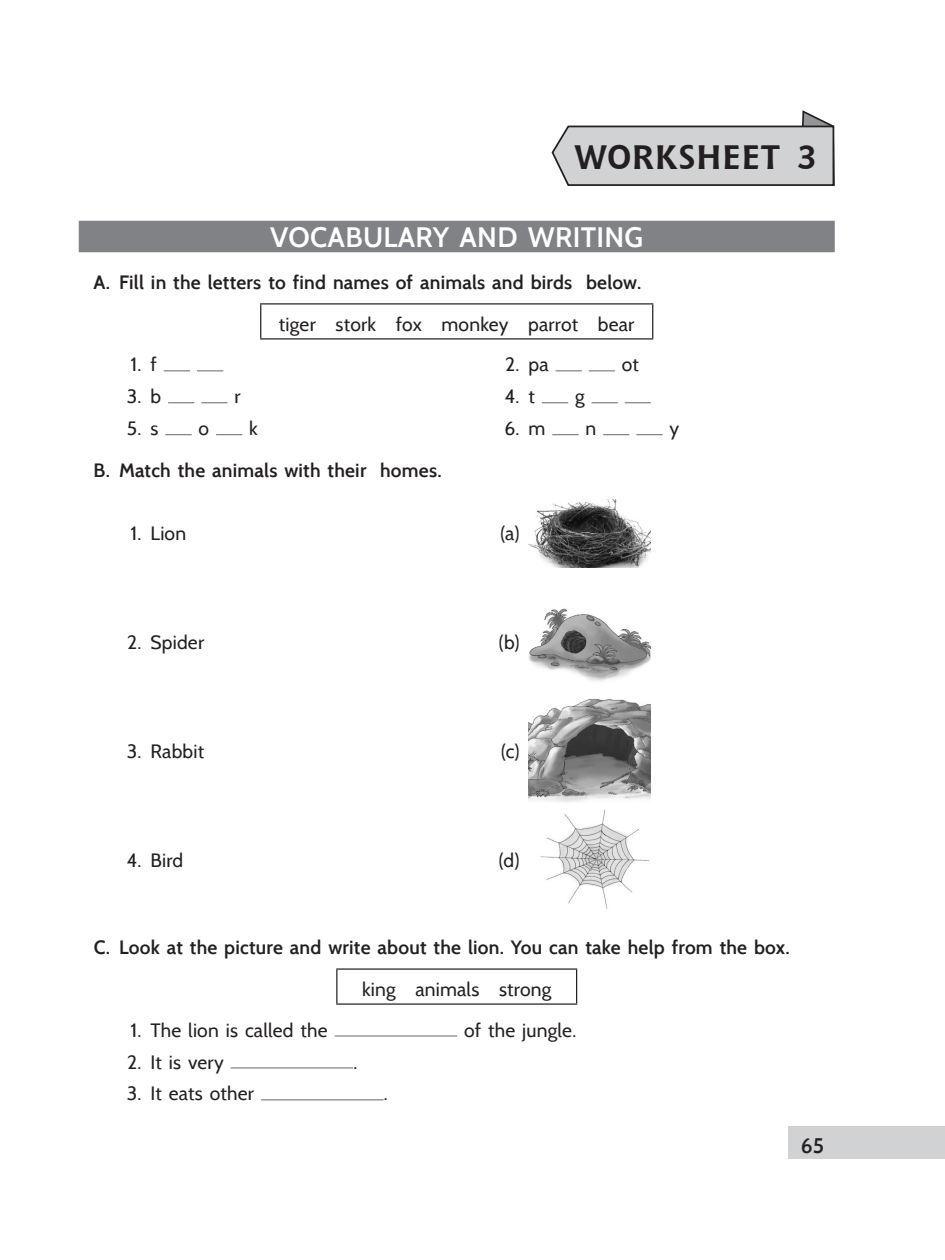
<style>
.page{position:relative;width:945px;height:1260px;background:#fff}
.page>*{position:absolute;margin:0;border:0;box-sizing:border-box;transform-origin:0 0}
.t1{font:700 33.77px "Chianti BT";letter-spacing:.015em;color:#231f20}
.Worksheet_head{font:600 28px "Cabin";letter-spacing:.01em;color:#fff}
.t2{font:600 21px "Cabin";color:#231f20}
.Exercise_2{font:19.25px "Cabin";letter-spacing:.01em;color:#231f20}
.Exercise_1{font:600 19.25px "Cabin";letter-spacing:.01em;color:#231f20}
</style>
<div class="page">
<div style="left:788px;top:1126px;width:157px;height:33px;background:#d1d2d4"></div>
<div style="left:79px;top:221px;width:756px;height:31px;background:#808285"></div>
<svg style="left:551px;top:110px;width:284px;height:76px"></svg>
<hr style="left:260px;top:303px;width:393px;height:2px;background:#231f20">
<hr style="left:260px;top:305px;width:1px;height:33px;background:#231f20">
<hr style="left:652px;top:305px;width:1px;height:33px;background:#231f20">
<hr style="left:260px;top:338px;width:393px;height:2px;background:#231f20">
<svg style="left:164px;top:370px;width:26px;height:1px"></svg>
<svg style="left:197px;top:370px;width:26px;height:1px"></svg>
<svg style="left:556px;top:370px;width:26px;height:1px"></svg>
<svg style="left:589px;top:370px;width:26px;height:1px"></svg>
<svg style="left:168px;top:402px;width:26px;height:1px"></svg>
<svg style="left:201px;top:402px;width:27px;height:1px"></svg>
<svg style="left:542px;top:402px;width:26px;height:1px"></svg>
<svg style="left:592px;top:402px;width:26px;height:1px"></svg>
<svg style="left:625px;top:402px;width:26px;height:1px"></svg>
<svg style="left:165px;top:434px;width:27px;height:1px"></svg>
<svg style="left:216px;top:434px;width:26px;height:1px"></svg>
<svg style="left:552px;top:434px;width:27px;height:1px"></svg>
<svg style="left:603px;top:434px;width:26px;height:1px"></svg>
<svg style="left:636px;top:434px;width:27px;height:1px"></svg>
<img style="left:528px;top:499px;width:123px;height:68px">
<img style="left:528px;top:608px;width:123px;height:73px">
<img style="left:528px;top:699px;width:123px;height:103px">
<img style="left:540px;top:810px;width:110px;height:99px">
<hr style="left:336px;top:968px;width:241px;height:2px;background:#231f20">
<hr style="left:336px;top:970px;width:1px;height:33px;background:#231f20">
<hr style="left:576px;top:970px;width:1px;height:33px;background:#231f20">
<hr style="left:336px;top:1003px;width:241px;height:2px;background:#231f20">
<hr style="left:335px;top:1035px;width:122px;height:2px;background:#808285">
<hr style="left:231px;top:1067px;width:122px;height:2px;background:#808285">
<hr style="left:261px;top:1099px;width:123px;height:1px;background:#808285">
<p class="t1" style="left:575px;top:133px;width:244px">WORKSHEET 3</p>
<p class="Worksheet_head" style="left:270px;top:220px;width:375px">VOCABULARY AND WRITING</p>
<p class="Exercise_1" style="left:93px;top:271px;width:549px">A. Fill in the letters to find names of animals and birds below.</p>
<p class="Exercise_2" style="left:279px;top:312px;width:357px">tiger stork fox monkey parrot bear</p>
<p class="Exercise_2" style="left:131px;top:353px;width:28px">1. f</p>
<p class="Exercise_2" style="left:505px;top:353px;width:45px">2. pa</p>
<p class="Exercise_2" style="left:622px;top:353px;width:19px">ot</p>
<p class="Exercise_2" style="left:127px;top:385px;width:36px">3. b</p>
<p class="Exercise_2" style="left:234px;top:385px;width:8px">r</p>
<p class="Exercise_2" style="left:505px;top:385px;width:32px">4. t</p>
<p class="Exercise_2" style="left:575px;top:385px;width:11px">g</p>
<p class="Exercise_2" style="left:127px;top:417px;width:33px">5. s</p>
<p class="Exercise_2" style="left:199px;top:417px;width:12px">o</p>
<p class="Exercise_2" style="left:249px;top:417px;width:10px">k</p>
<p class="Exercise_2" style="left:504px;top:417px;width:42px">6. m</p>
<p class="Exercise_2" style="left:585px;top:417px;width:12px">n</p>
<p class="Exercise_2" style="left:670px;top:417px;width:11px">y</p>
<p class="Exercise_1" style="left:94px;top:459px;width:350px">B. Match the animals with their homes.</p>
<p class="Exercise_2" style="left:131px;top:522px;width:57px">1. Lion</p>
<p class="Exercise_2" style="left:500px;top:522px;width:21px">(a)</p>
<p class="Exercise_2" style="left:127px;top:631px;width:78px">2. Spider</p>
<p class="Exercise_2" style="left:499px;top:631px;width:22px">(b)</p>
<p class="Exercise_2" style="left:127px;top:739px;width:79px">3. Rabbit</p>
<p class="Exercise_2" style="left:501px;top:739px;width:20px">(c)</p>
<p class="Exercise_2" style="left:127px;top:848px;width:58px">4. Bird</p>
<p class="Exercise_2" style="left:499px;top:848px;width:22px">(d)</p>
<p class="Exercise_1" style="left:94px;top:936px;width:698px">C. Look at the picture and write about the lion. You can take help from the box.</p>
<p class="Exercise_2" style="left:362px;top:977px;width:191px">king animals strong</p>
<p class="Exercise_2" style="left:131px;top:1018px;width:199px">1. The lion is called the</p>
<p class="Exercise_2" style="left:464px;top:1018px;width:114px">of the jungle.</p>
<p class="Exercise_2" style="left:127px;top:1050px;width:98px">2. It is very</p>
<p class="Exercise_2" style="left:353px;top:1050px;width:5px">.</p>
<p class="Exercise_2" style="left:127px;top:1082px;width:129px">3. It eats other</p>
<p class="Exercise_2" style="left:384px;top:1082px;width:5px">.</p>
<p class="t2" style="left:801px;top:1133px;width:25px">65</p>
</div>
